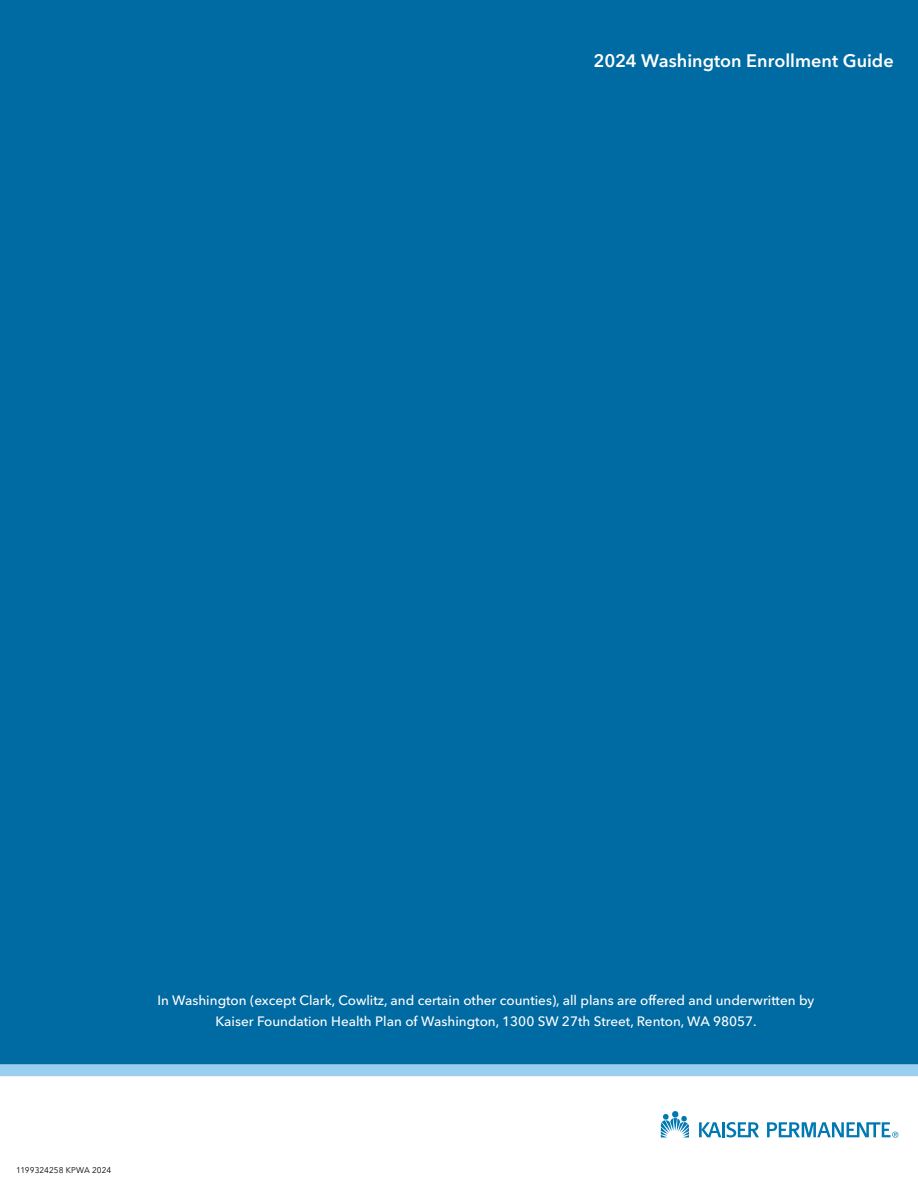
<style>
.page{position:relative;width:918px;height:1188px;background:#fff}
.page>*{position:absolute;margin:0;border:0;box-sizing:border-box;transform-origin:0 0}
.t1{font:600 18px "Avenir Next LT Pro";color:#fff}
.t2{font:500 13.5px/21px "Avenir Next LT Pro";color:#fff;text-align:center}
.t3{font:8.25px "Avenir Next LT Pro";letter-spacing:.01em;color:#000}
</style>
<div class="page">
<div style="left:0;top:0;width:918px;height:1066px;background:#006aa2"></div>
<div style="left:0;top:1064px;width:918px;height:12px;background:#9ccef0"></div>
<svg style="left:661px;top:1113px;width:28px;height:24px"></svg>
<div style="left:672px;top:1111px;width:6px;height:7px;background:#0079b3;border-radius:50%"></div>
<hr style="left:722px;top:1122px;width:3px;height:15px;background:#0079b3">
<svg style="left:699px;top:1122px;width:22px;height:15px"></svg>
<svg style="left:727px;top:1122px;width:32px;height:15px"></svg>
<svg style="left:767px;top:1122px;width:131px;height:16px"></svg>
<h1 class="t1" style="left:593px;top:50px;width:302px">2024 Washington Enrollment Guide</h1>
<p class="t2" style="left:158px;top:989px;width:658px">In Washington (except Clark, Cowlitz, and certain other counties), all plans are offered and underwritten by<br>Kaiser Foundation Health Plan of Washington, 1300 SW 27th Street, Renton, WA 98057.</p>
<p class="t3" style="left:16px;top:1165px;width:96px">1199324258 KPWA 2024</p>
</div>
